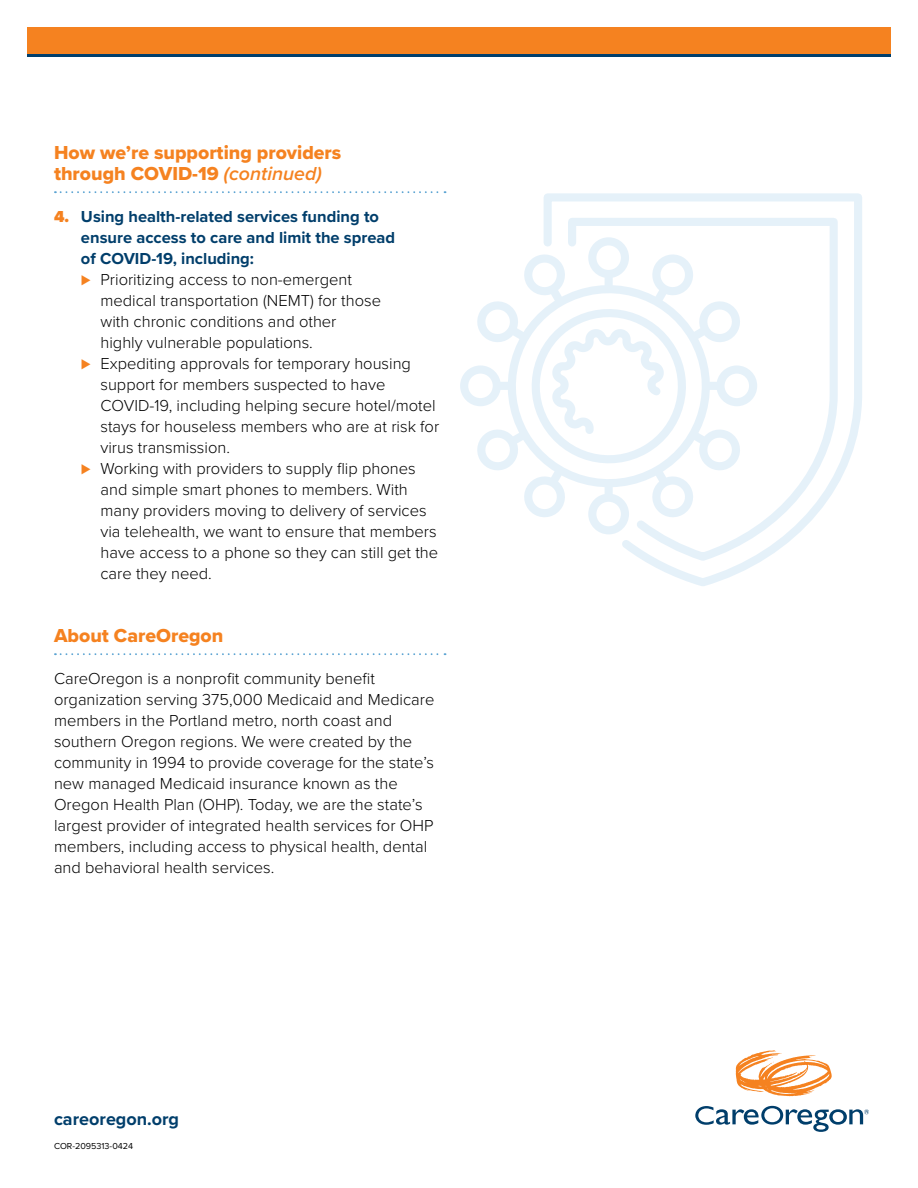
<style>
.page{position:relative;width:918px;height:1188px;background:#fff}
.page>*{position:absolute;margin:0;border:0;box-sizing:border-box;transform-origin:0 0}
.t1{font:19.5px/21px "Proxima Nova Extrabld";color:#f58220}
.t2{font:700 18px "Proxima Nova";color:#003e6b}
.t3{font:300 16.5px/21px "Proxima Nova";color:#000}
.t4{font:700 16.5px/21px "Proxima Nova";color:#003e6b}
.t5{font:9px "Proxima Nova";color:#000}
.s1{font-family:"Proxima Nova";font-weight:600;font-style:italic}
.s2{font-weight:900;color:#f58220}
.s3{font-weight:300;color:#f58220}
.s4{font-weight:300;color:#000}
.s5{color:#f58220}
</style>
<div class="page">
<svg style="left:55px;top:191px;width:391px;height:2px"></svg>
<svg style="left:55px;top:653px;width:391px;height:2px"></svg>
<svg style="left:736px;top:1050px;width:96px;height:46px"></svg>
<svg style="left:695px;top:1106px;width:174px;height:26px"></svg>
<div style="left:460px;top:365px;width:41px;height:41px;border:8px solid #98c7e9;border-radius:50%"></div>
<svg style="left:468px;top:255px;width:72px;height:262px"></svg>
<svg style="left:540px;top:193px;width:322px;height:393px"></svg>
<div style="left:27px;top:27px;width:864px;height:27px;background:#f58220"></div>
<hr style="left:27px;top:54px;width:864px;height:3px;background:#003e6b">
<p class="t1" style="left:54px;top:142px;width:289px">How we’re supporting providers through COVID-19 <span class="s1">(continued)</span></p>
<p class="t4" style="left:81px;top:206px;width:316px;text-indent:-27px"><span class="s2">4.</span> Using health-related services funding to ensure access to care and limit the spread of COVID-19, including:<br><span class="s3">⊲</span> <span class="s4">Prioritizing access to non-emergent</span></p>
<p class="t3" style="left:100px;top:289px;width:282px">medical transportation (NEMT) for those</p>
<p class="t3" style="left:100px;top:310px;width:238px">with chronic conditions and other</p>
<p class="t3" style="left:100px;top:331px;width:214px">highly vulnerable populations.</p>
<p class="t3" style="left:81px;top:352px;width:332px"><span class="s5">⊲</span> Expediting approvals for temporary housing</p>
<p class="t3" style="left:100px;top:373px;width:286px">support for members suspected to have</p>
<p class="t3" style="left:100px;top:394px;width:337px">COVID-19, including helping secure hotel/motel</p>
<p class="t3" style="left:100px;top:415px;width:340px">stays for houseless members who are at risk for</p>
<p class="t3" style="left:100px;top:436px;width:131px">virus transmission.</p>
<p class="t3" style="left:81px;top:457px;width:336px"><span class="s5">⊲</span> Working with providers to supply flip phones</p>
<p class="t3" style="left:100px;top:478px;width:309px">and simple smart phones to members. With</p>
<p class="t3" style="left:100px;top:499px;width:328px">many providers moving to delivery of services</p>
<p class="t3" style="left:100px;top:520px;width:338px">via telehealth, we want to ensure that members</p>
<p class="t3" style="left:100px;top:541px;width:339px">have access to a phone so they can still get the</p>
<p class="t3" style="left:100px;top:562px;width:113px">care they need.</p>
<p class="t1" style="left:54px;top:625px;width:171px">About CareOregon</p>
<p class="t3" style="left:54px;top:667px;width:382px">CareOregon is a nonprofit community benefit organization serving 375,000 Medicaid and Medicare members in the Portland metro, north coast and southern Oregon regions. We were created by the community in 1994 to provide coverage for the state’s new managed Medicaid insurance known as the Oregon Health Plan (OHP). Today, we are the state’s largest provider of integrated health services for OHP members, including access to physical health, dental and behavioral health services.</p>
<p class="t2" style="left:54px;top:1106px;width:127px">careoregon.org</p>
<p class="t5" style="left:54px;top:1139px;width:81px">COR-2095313-0424</p>
</div>
